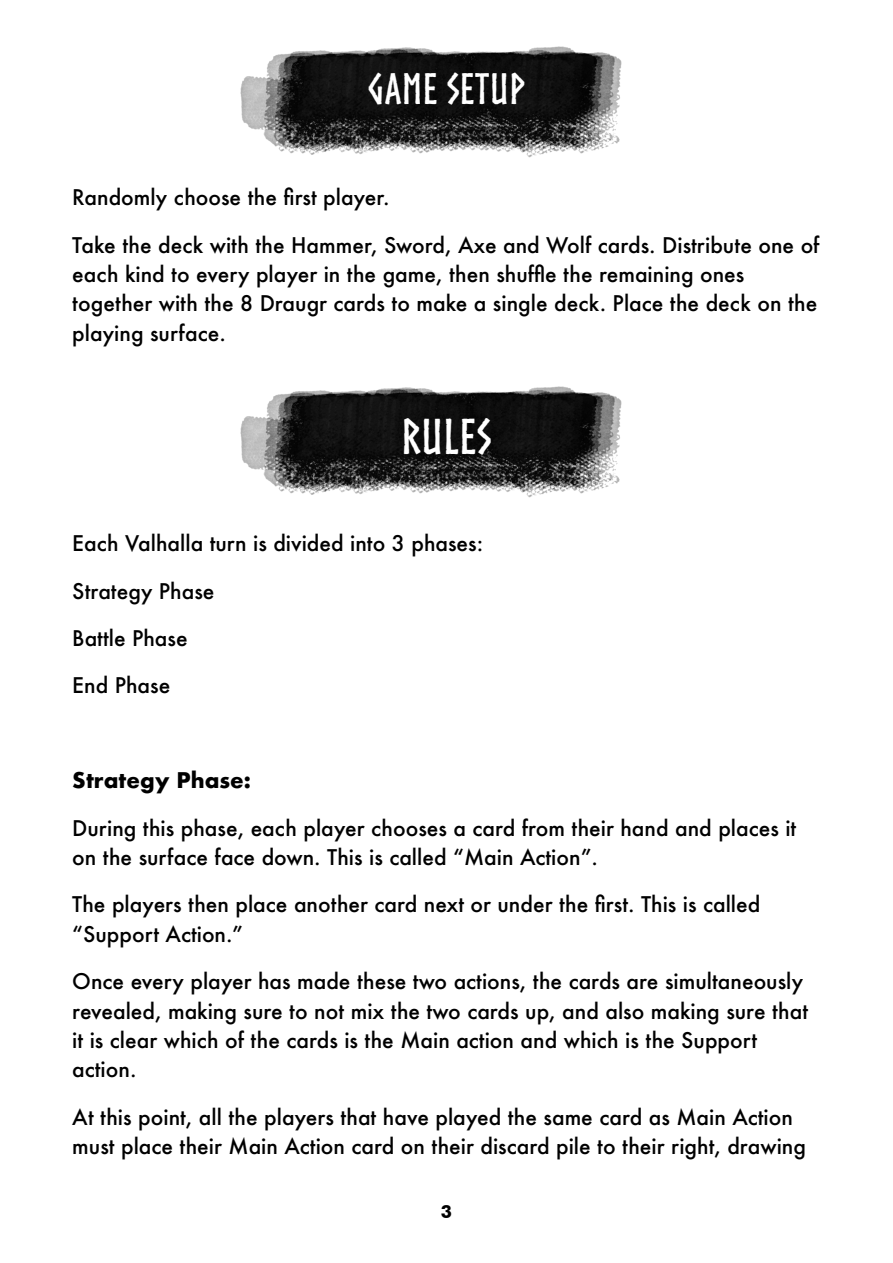
<style>
.page{position:relative;width:893px;height:1263px;background:#fff}
.page>*{position:absolute;margin:0;border:0;box-sizing:border-box;transform-origin:0 0}
.t1{font:700 48px "Norse";color:#fff}
.t2{font:700 42px "Norse";color:#fff}
.t3{font:500 21px/29.4px "Futura";color:#000}
.t4{font:700 21px "Futura";color:#000}
.t5{font:700 18px "Futura BT";color:#000}
</style>
<div class="page">
<img style="left:241px;top:46px;width:380px;height:111px">
<img style="left:241px;top:387px;width:380px;height:111px">
<h2 class="t2" style="left:368px;top:67px;width:158px">GAME SETUP</h2>
<p class="t3" style="left:72px;top:185px;width:319px">Randomly choose the first player.</p>
<p class="t3" style="left:72px;top:232px;width:749px">Take the deck with the Hammer, Sword, Axe and Wolf cards. Distribute one of each kind to every player in the game, then shuffle the remaining ones together with the 8 Draugr cards to make a single deck. Place the deck on the playing surface.</p>
<h1 class="t1" style="left:401px;top:412px;width:92px">RULES</h1>
<p class="t3" style="left:72px;top:530px;width:412px">Each Valhalla turn is divided into 3 phases:</p>
<p class="t3" style="left:72px;top:578px;width:144px">Strategy Phase</p>
<p class="t3" style="left:72px;top:625px;width:117px">Battle Phase</p>
<p class="t3" style="left:72px;top:673px;width:100px">End Phase</p>
<p class="t4" style="left:72px;top:771px;width:180px">Strategy Phase:</p>
<p class="t3" style="left:72px;top:815px;width:726px">During this phase, each player chooses a card from their hand and places it on the surface face down. This is called “Main Action”.</p>
<p class="t3" style="left:72px;top:892px;width:690px">The players then place another card next or under the first. This is called “Support Action.”</p>
<p class="t3" style="left:72px;top:968px;width:737px">Once every player has made these two actions, the cards are simultaneously revealed, making sure to not mix the two cards up, and also making sure that it is clear which of the cards is the Main action and which is the Support action.</p>
<p class="t3" style="left:72px;top:1104px;width:735px">At this point, all the players that have played the same card as Main Action must place their Main Action card on their discard pile to their right, drawing</p>
<p class="t5" style="left:441px;top:1205px;width:13px">3</p>
</div>
